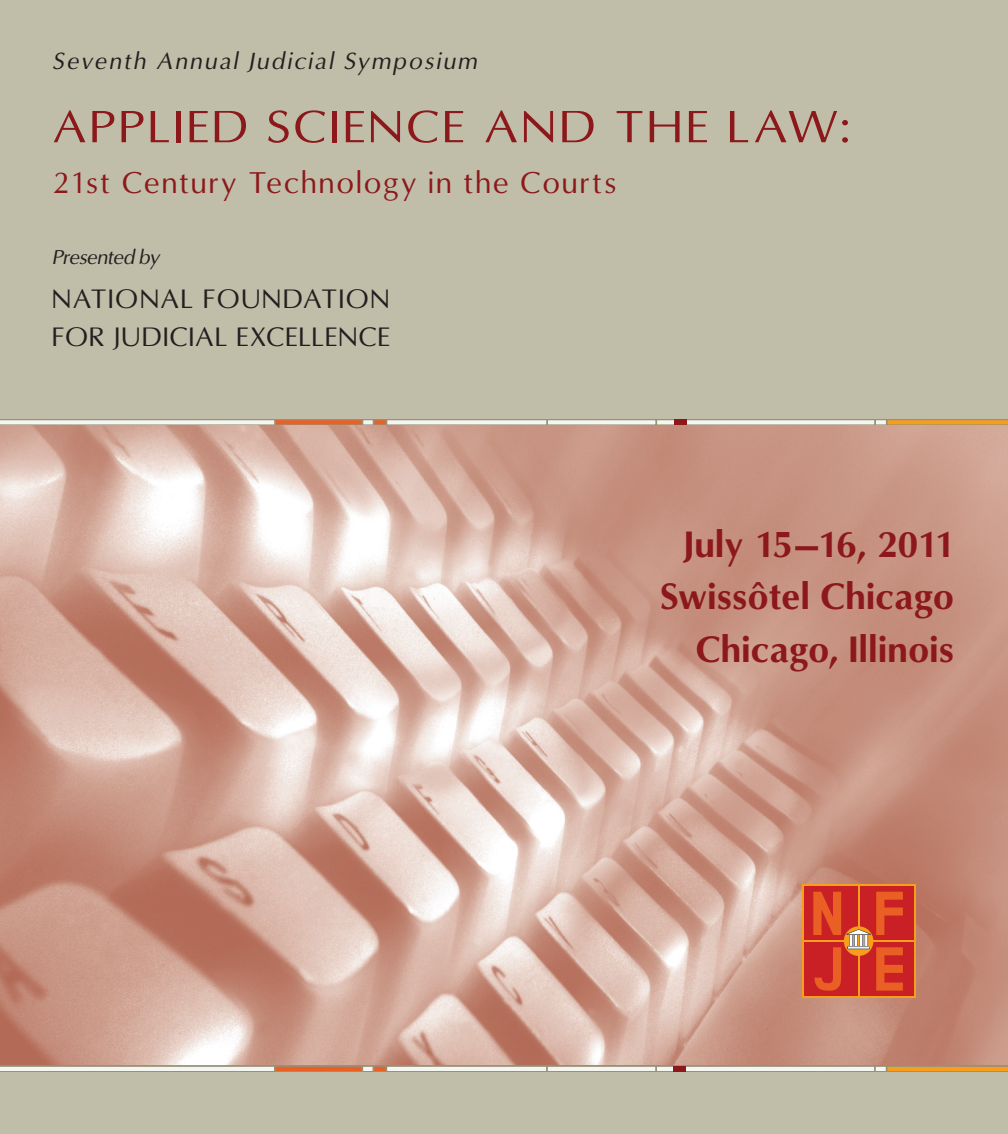
<style>
.page{position:relative;width:1008px;height:1134px;background:#fff}
.page>*{position:absolute;margin:0;border:0;box-sizing:border-box;transform-origin:0 0}
.t1{font:47.25px "Omni";letter-spacing:.065em;color:#8c181b;scale:1.08 1}
.t2{font:700 38.5px "Omni";letter-spacing:-.005em;color:#8c181b}
.t3{font:700 38.5px "Omni";letter-spacing:-.025em;color:#8c181b}
.t4{font:31.5px "Omni";letter-spacing:.07em;color:#8c181b}
.t5{font:28px "Omni";letter-spacing:.06em;color:#231f20}
.t6{font:italic 24.5px "Omni";letter-spacing:.11em;color:#231f20}
.t7{font:italic 21px "Omni";letter-spacing:-.01em;color:#231f20}
</style>
<div class="page">
<img style="left:0;top:425px;width:1008px;height:641px">
<div style="left:0;top:0;width:1008px;height:420px;background:#c0bea8"></div>
<div style="left:0;top:1071px;width:1008px;height:63px;background:#c0bea8"></div>
<svg style="left:0;top:419px;width:1008px;height:6px"></svg>
<svg style="left:802px;top:884px;width:113px;height:114px"></svg>
<div style="left:804px;top:887px;width:53px;height:53px;background:#c92026"></div>
<div style="left:804px;top:942px;width:53px;height:54px;background:#c92026"></div>
<div style="left:860px;top:887px;width:53px;height:53px;background:#c92026"></div>
<div style="left:860px;top:942px;width:53px;height:54px;background:#c92026"></div>
<div style="left:844px;top:926px;width:29px;height:30px;background:#f89e1c;border-radius:50%"></div>
<svg style="left:813px;top:892px;width:28px;height:43px"></svg>
<svg style="left:815px;top:947px;width:26px;height:44px"></svg>
<svg style="left:847px;top:892px;width:56px;height:99px"></svg>
<div style="left:673px;top:1066px;width:13px;height:6px;background:#8c181b"></div>
<div style="left:275px;top:1066px;width:87px;height:6px;background:#979178"></div>
<div style="left:373px;top:1066px;width:13px;height:6px;background:#979178"></div>
<div style="left:547px;top:1066px;width:109px;height:6px;background:#979178"></div>
<svg style="left:0;top:1066px;width:1008px;height:5px"></svg>
<p class="t6" style="left:52px;top:47px;width:426px">Seventh Annual Judicial Symposium</p>
<p class="t1" style="left:52px;top:100px;width:740px">APPLIED SCIENCE AND THE LAW:</p>
<p class="t4" style="left:52px;top:165px;width:565px">21st Century Technology in the Courts</p>
<p class="t7" style="left:52px;top:245px;width:109px">Presented by</p>
<p class="t5" style="left:52px;top:283px;width:338px">NATIONAL FOUNDATION</p>
<p class="t5" style="left:52px;top:321px;width:339px">FOR JUDICIAL EXCELLENCE</p>
<p class="t3" style="left:684px;top:522px;width:272px">July 15–16, 2011</p>
<p class="t2" style="left:660px;top:574px;width:296px">Swissôtel Chicago</p>
<p class="t2" style="left:695px;top:627px;width:260px">Chicago, Illinois</p>
</div>
